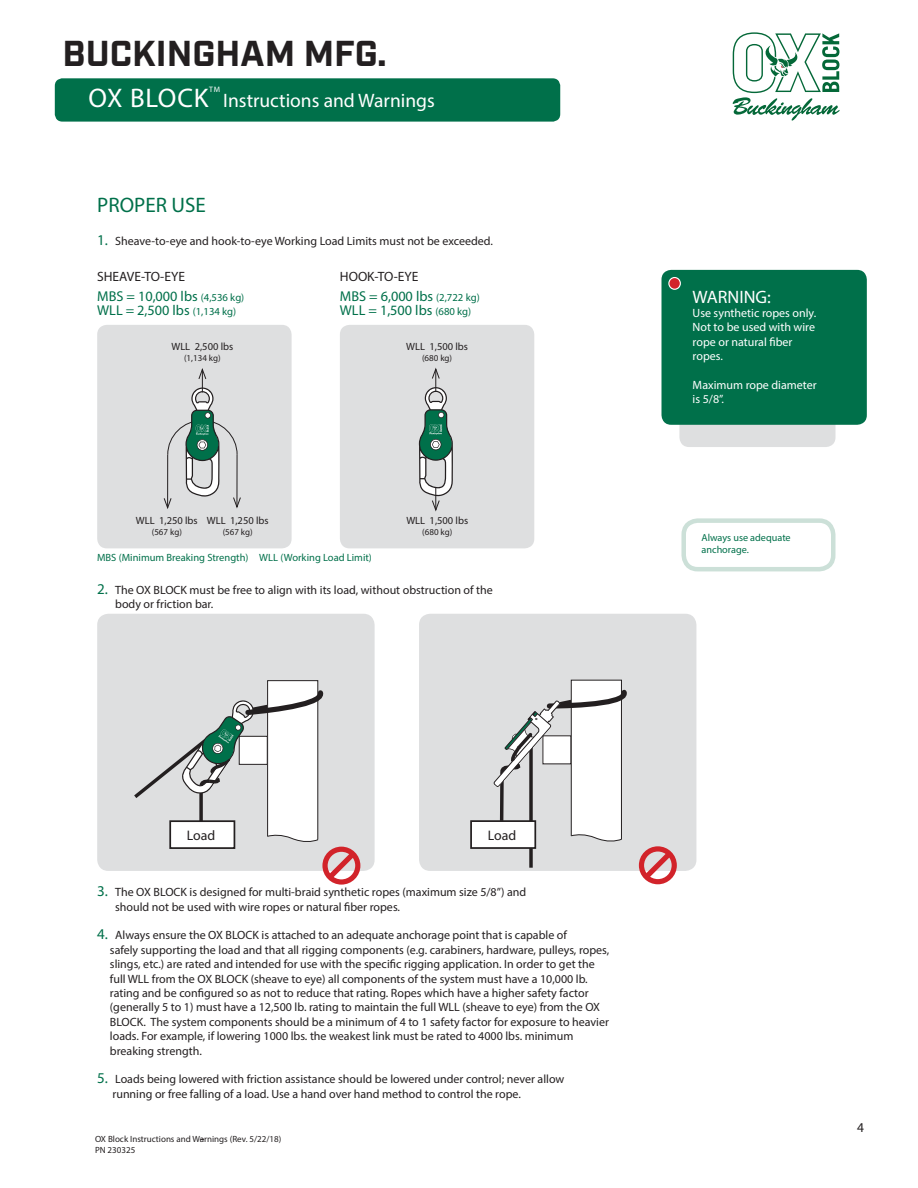
<style>
.page{position:relative;width:918px;height:1188px;background:#fff}
.page>*{position:absolute;margin:0;border:0;box-sizing:border-box;transform-origin:0 0}
.t1{font:700 36px "Industry";color:#231f20}
.t2{font:27px "Myriad Pro";letter-spacing:.03em;color:#fff}
.t3{font:21px "Myriad Pro";color:#00704a}
.t4{font:19.5px "Myriad Pro";color:#fff}
.t5{font:18px "Myriad Pro";color:#fff}
.t6{font:14.25px/13.5px "Myriad Pro";color:#00704a}
.t7{font:13.8px "Myriad Pro";color:#231f20}
.t8{font:13.5px "Myriad Pro";color:#231f20}
.t9{font:12px/14.4px "Myriad Pro";color:#231f20}
.t10{font:12px/14.4px "Myriad Pro";color:#fff}
.t11{font:10.5px "Myriad Pro";color:#231f20}
.t12{font:10.5px "Myriad Pro";color:#00704a}
.t13{font:10.2px/12.3px "Myriad Pro";color:#00704a}
.t14{font:9px/10.8px "Myriad Pro";color:#231f20}
.t15{font:7.8px "Myriad Pro";color:#fff}
.s1{font-size:15px;color:#00704a}
.s2{font-size:10.65px}
</style>
<div class="page">
<div style="left:55px;top:78px;width:505px;height:44px;background:#00704a;border-radius:8px"></div>
<svg style="left:733px;top:32px;width:107px;height:89px"></svg>
<div style="left:340px;top:325px;width:194px;height:223px;background:#dedfe0;border-radius:10px"></div>
<div style="left:679px;top:343px;width:157px;height:104px;background:#dedfe0;border-radius:10px"></div>
<div style="left:662px;top:270px;width:205px;height:155px;background:#00704a;border-radius:10px"></div>
<div style="left:669px;top:278px;width:11px;height:11px;background:#d2232a;border-radius:50%"></div>
<div style="left:668px;top:277px;width:13px;height:13px;border:1px solid #fff;border-radius:50%"></div>
<div style="left:97px;top:614px;width:278px;height:257px;background:#dedfe0;border-radius:11px"></div>
<div style="left:419px;top:614px;width:277px;height:257px;background:#dedfe0;border-radius:11px"></div>
<svg style="left:529px;top:788px;width:4px;height:80px"></svg>
<svg style="left:500px;top:788px;width:4px;height:32px"></svg>
<div style="left:471px;top:821px;width:64px;height:27px;background:#fff"></div>
<div style="left:470px;top:820px;width:66px;height:29px;border:2px solid #231f20"></div>
<div style="left:571px;top:680px;width:50px;height:168px;background:#fff"></div>
<div style="left:571px;top:680px;width:51px;height:169px;border:1px solid #231f20"></div>
<svg style="left:570px;top:830px;width:52px;height:19px"></svg>
<svg style="left:494px;top:686px;width:133px;height:102px"></svg>
<div style="left:268px;top:681px;width:50px;height:168px;background:#fff"></div>
<div style="left:267px;top:680px;width:51px;height:169px;border:1px solid #231f20"></div>
<svg style="left:199px;top:802px;width:4px;height:18px"></svg>
<div style="left:170px;top:821px;width:64px;height:27px;background:#fff"></div>
<div style="left:169px;top:820px;width:66px;height:29px;border:2px solid #231f20"></div>
<svg style="left:134px;top:687px;width:190px;height:115px"></svg>
<div style="left:322px;top:847px;width:38px;height:38px;border:5px solid #d2232a;border-radius:50%"></div>
<svg style="left:267px;top:831px;width:93px;height:53px"></svg>
<svg style="left:639px;top:846px;width:38px;height:38px"></svg>
<div style="left:97px;top:325px;width:195px;height:223px;background:#dedfe0;border-radius:10px"></div>
<svg style="left:163px;top:368px;width:78px;height:141px"></svg>
<svg style="left:419px;top:367px;width:34px;height:145px"></svg>
<div style="left:681px;top:518px;width:155px;height:53px;border:5px solid #cce0d8;border-radius:14px"></div>
<h1 class="t1" style="left:63px;top:32px;width:325px">BUCKINGHAM MFG.</h1>
<h2 class="t2" style="left:89px;top:87px;width:121px">OX BLOCK</h2>
<p class="t15" style="left:209px;top:86px;width:12px">TM</p>
<h3 class="t4" style="left:223px;top:93px;width:213px">Instructions and Warnings</h3>
<h3 class="t3" style="left:97px;top:197px;width:110px">PROPER USE</h3>
<p class="t9" style="left:97px;top:234px;width:397px"><span class="s1">1.</span> Sheave-to-eye and hook-to-eye Working Load Limits must not be exceeded.</p>
<p class="t8" style="left:97px;top:271px;width:89px">SHEAVE-TO-EYE</p>
<p class="t6" style="left:97px;top:291px;width:149px">MBS = 10,000 lbs <span class="s2">(4,536 kg)<br></span>WLL = 2,500 lbs <span class="s2">(1,134 kg)</span></p>
<p class="t11" style="left:171px;top:343px;width:63px">WLL 2,500 lbs</p>
<p class="t14" style="left:184px;top:353px;width:38px">(1,134 kg)</p>
<p class="t8" style="left:340px;top:271px;width:80px">HOOK-TO-EYE</p>
<p class="t6" style="left:340px;top:291px;width:141px">MBS = 6,000 lbs <span class="s2">(2,722 kg)<br></span>WLL = 1,500 lbs <span class="s2">(680 kg)</span></p>
<h3 class="t5" style="left:693px;top:290px;width:80px">WARNING:</h3>
<p class="t10" style="left:693px;top:307px;width:125px">Use synthetic ropes only.<br>Not to be used with wire rope or natural fiber ropes.</p>
<p class="t10" style="left:693px;top:379px;width:126px">Maximum rope diameter is 5/8”.</p>
<p class="t11" style="left:406px;top:343px;width:63px">WLL 1,500 lbs</p>
<p class="t14" style="left:422px;top:353px;width:32px">(680 kg)</p>
<p class="t11" style="left:136px;top:517px;width:63px">WLL 1,250 lbs</p>
<p class="t14" style="left:152px;top:527px;width:32px">(567 kg)</p>
<p class="t11" style="left:207px;top:517px;width:63px">WLL 1,250 lbs</p>
<p class="t14" style="left:223px;top:527px;width:32px">(567 kg)</p>
<p class="t11" style="left:406px;top:517px;width:63px">WLL 1,500 lbs</p>
<p class="t14" style="left:422px;top:527px;width:32px">(680 kg)</p>
<p class="t12" style="left:97px;top:554px;width:276px">MBS (Minimum Breaking Strength) WLL (Working Load Limit)</p>
<p class="t9" style="left:115px;top:584px;width:379px;text-indent:-18px"><span class="s1">2.</span> The OX BLOCK must be free to align with its load, without obstruction of the body or friction bar.</p>
<p class="t13" style="left:702px;top:532px;width:91px">Always use adequate anchorage.</p>
<p class="t7" style="left:187px;top:830px;width:30px">Load</p>
<p class="t7" style="left:488px;top:830px;width:30px">Load</p>
<p class="t9" style="left:115px;top:886px;width:413px;text-indent:-18px"><span class="s1">3.</span> The OX BLOCK is designed for multi-braid synthetic ropes (maximum size 5/8”) and should not be used with wire ropes or natural fiber ropes.</p>
<p class="t9" style="left:110px;top:929px;width:501px;text-indent:-13px"><span class="s1">4.</span> Always ensure the OX BLOCK is attached to an adequate anchorage point that is capable of<br>safely supporting the load and that all rigging components (e.g. carabiners, hardware, pulleys, ropes, slings, etc.) are rated and intended for use with the specific rigging application. In order to get the full WLL from the OX BLOCK (sheave to eye) all components of the system must have a 10,000 lb. rating and be configured so as not to reduce that rating. Ropes which have a higher safety factor (generally 5 to 1) must have a 12,500 lb. rating to maintain the full WLL (sheave to eye) from the OX BLOCK. The system components should be a minimum of 4 to 1 safety factor for exposure to heavier loads. For example, if lowering 1000 lbs. the weakest link must be rated to 4000 lbs. minimum breaking strength.</p>
<p class="t9" style="left:112px;top:1073px;width:453px;text-indent:-15px"><span class="s1">5.</span> Loads being lowered with friction assistance should be lowered under control; never allow running or free falling of a load. Use a hand over hand method to control the rope.</p>
<p class="t14" style="left:95px;top:1135px;width:188px">OX Block Instructions and Warnings (Rev. 5/22/18)<br>PN 230325</p>
<p class="t8" style="left:857px;top:1122px;width:8px">4</p>
</div>
